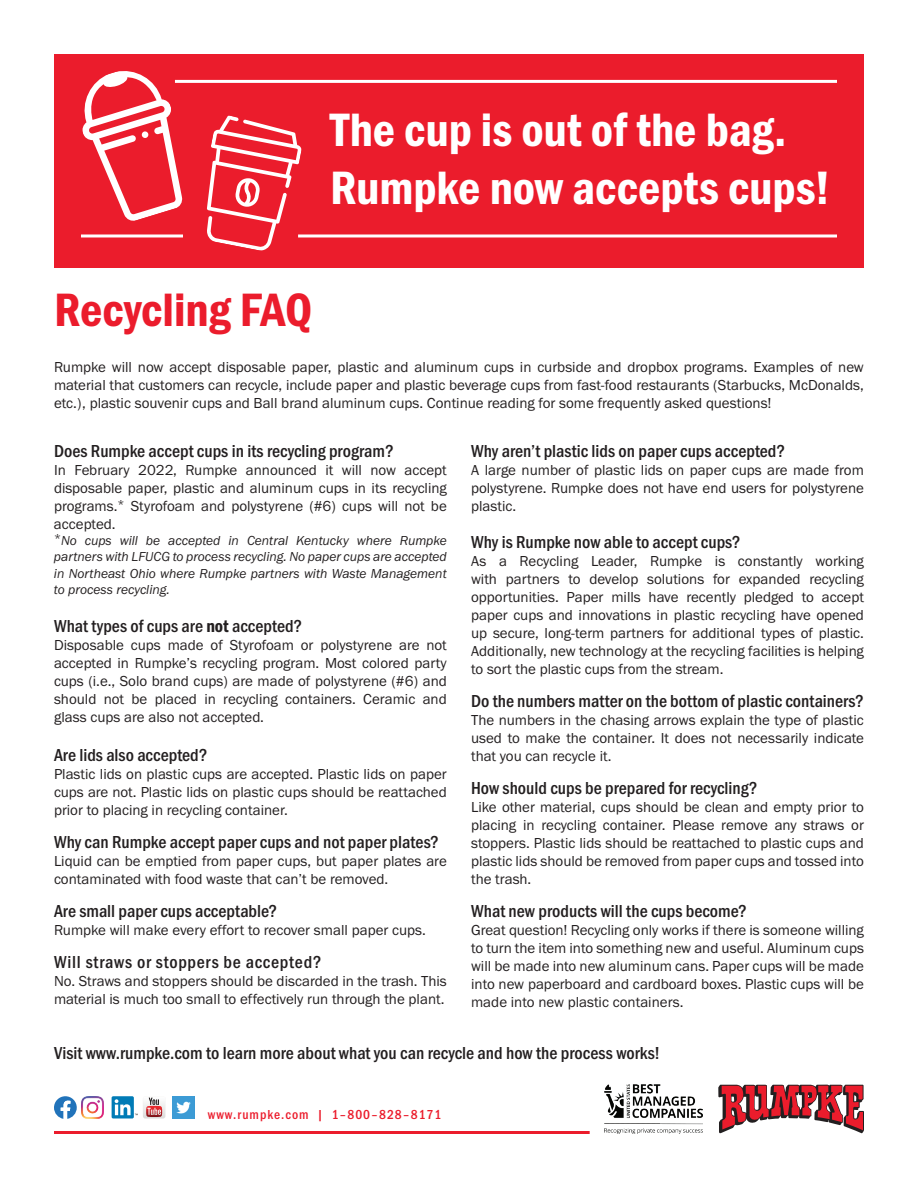
<style>
.page{position:relative;width:918px;height:1188px;background:#fff}
.page>*{position:absolute;margin:0;border:0;box-sizing:border-box;transform-origin:0 0}
.t1{font:48.45px/58.2px "Franklin Gothic URW Con Dem";color:#fff}
.t2{font:48.45px "Franklin Gothic URW Con Dem";letter-spacing:-.005em;color:#eb1c2c}
.t3{font:500 18px "Franklin Gothic URW Con";color:#231f20}
.t4{font:500 18px "Franklin Gothic URW Con";letter-spacing:.04em;color:#231f20}
.t5{font:15px/18px "Franklin Gothic URW Boo";color:#231f20;text-align:justify}
.t6{font:13.5px/16.2px "Franklin Gothic URW Boo Ita";color:#231f20;text-align:justify}
.t7{font:500 13.5px "Franklin Gothic URW Con";letter-spacing:.075em;color:#eb1c2c}
.s1{font-family:"Franklin Gothic URW Con Dem";font-weight:400}
</style>
<div class="page">
<div style="left:54px;top:54px;width:810px;height:214px;background:#eb1c2c"></div>
<svg style="left:82px;top:71px;width:101px;height:150px"></svg>
<svg style="left:207px;top:115px;width:95px;height:136px"></svg>
<hr style="left:298px;top:234px;width:539px;height:3px;background:#fff">
<hr style="left:81px;top:234px;width:102px;height:3px;background:#fff">
<hr style="left:175px;top:80px;width:662px;height:3px;background:#fff">
<hr style="left:54px;top:1131px;width:536px;height:3px;background:#eb1c2c">
<img style="left:82px;top:1096px;width:22px;height:23px">
<svg style="left:112px;top:1096px;width:22px;height:23px"></svg>
<svg style="left:115px;top:1096px;width:50px;height:23px"></svg>
<img style="left:172px;top:1096px;width:23px;height:23px">
<svg style="left:54px;top:1096px;width:23px;height:23px"></svg>
<svg style="left:718px;top:1085px;width:146px;height:48px"></svg>
<img style="left:605px;top:1085px;width:98px;height:48px">
<h1 class="t1" style="left:330px;top:98px;width:502px">The cup is out of the bag.<br>Rumpke now accepts cups!</h1>
<h1 class="t2" style="left:54px;top:277px;width:260px">Recycling FAQ</h1>
<p class="t5" style="left:54px;top:358px;width:811px">Rumpke will now accept disposable paper, plastic and aluminum cups in curbside and dropbox programs. Examples of new material that customers can recycle, include paper and plastic beverage cups from fast-food restaurants (Starbucks, McDonalds, etc.), plastic souvenir cups and Ball brand aluminum cups. Continue reading for some frequently asked questions!</p>
<p class="t3" style="left:54px;top:439px;width:342px">Does Rumpke accept cups in its recycling program?</p>
<p class="t5" style="left:54px;top:461px;width:394px">In February 2022, Rumpke announced it will now accept disposable paper, plastic and aluminum cups in its recycling programs.<sup>*</sup> Styrofoam and polystyrene (#6) cups will not be accepted.</p>
<p class="t6" style="left:54px;top:532px;width:394px"><sup>*</sup>No cups will be accepted in Central Kentucky where Rumpke partners with LFUCG to process recycling. No paper cups are accepted in Northeast Ohio where Rumpke partners with Waste Management to process recycling.</p>
<p class="t3" style="left:54px;top:614px;width:250px">What types of cups are <span class="s1">not</span> accepted?</p>
<p class="t5" style="left:54px;top:635px;width:394px">Disposable cups made of Styrofoam or polystyrene are not accepted in Rumpke’s recycling program. Most colored party cups (i.e., Solo brand cups) are made of polystyrene (#6) and should not be placed in recycling containers. Ceramic and glass cups are also not accepted.</p>
<p class="t3" style="left:54px;top:743px;width:155px">Are lids also accepted?</p>
<p class="t5" style="left:54px;top:765px;width:394px">Plastic lids on plastic cups are accepted. Plastic lids on paper cups are not. Plastic lids on plastic cups should be reattached prior to placing in recycling container.</p>
<p class="t3" style="left:54px;top:830px;width:387px">Why can Rumpke accept paper cups and not paper plates?</p>
<p class="t5" style="left:54px;top:852px;width:394px">Liquid can be emptied from paper cups, but paper plates are contaminated with food waste that can’t be removed.</p>
<p class="t3" style="left:54px;top:899px;width:225px">Are small paper cups acceptable?</p>
<p class="t5" style="left:54px;top:921px;width:373px">Rumpke will make every effort to recover small paper cups.</p>
<p class="t4" style="left:54px;top:950px;width:269px">Will straws or stoppers be accepted?</p>
<p class="t5" style="left:54px;top:972px;width:394px">No. Straws and stoppers should be discarded in the trash. This material is much too small to effectively run through the plant.</p>
<p class="t3" style="left:471px;top:439px;width:316px">Why aren’t plastic lids on paper cups accepted?</p>
<p class="t5" style="left:471px;top:461px;width:394px">A large number of plastic lids on paper cups are made from polystyrene. Rumpke does not have end users for polystyrene plastic.</p>
<p class="t3" style="left:471px;top:530px;width:271px">Why is Rumpke now able to accept cups?</p>
<p class="t5" style="left:471px;top:551px;width:394px">As a Recycling Leader, Rumpke is constantly working with partners to develop solutions for expanded recycling opportunities. Paper mills have recently pledged to accept paper cups and innovations in plastic recycling have opened up secure, long-term partners for additional types of plastic.<br>Additionally, new technology at the recycling facilities is helping to sort the plastic cups from the stream.</p>
<p class="t3" style="left:471px;top:689px;width:394px">Do the numbers matter on the bottom of plastic containers?</p>
<p class="t5" style="left:471px;top:710px;width:394px">The numbers in the chasing arrows explain the type of plastic used to make the container. It does not necessarily indicate that you can recycle it.</p>
<p class="t3" style="left:471px;top:776px;width:288px">How should cups be prepared for recycling?</p>
<p class="t5" style="left:471px;top:797px;width:394px">Like other material, cups should be clean and empty prior to placing in recycling container. Please remove any straws or stoppers. Plastic lids should be reattached to plastic cups and plastic lids should be removed from paper cups and tossed into the trash.</p>
<p class="t3" style="left:471px;top:899px;width:277px">What new products will the cups become?</p>
<p class="t5" style="left:471px;top:920px;width:394px">Great question! Recycling only works if there is someone willing to turn the item into something new and useful. Aluminum cups will be made into new aluminum cans. Paper cups will be made into new paperboard and cardboard boxes. Plastic cups will be made into new plastic containers.</p>
<p class="t3" style="left:54px;top:1041px;width:608px">Visit www.rumpke.com to learn more about what you can recycle and how the process works!</p>
<p class="t7" style="left:208px;top:1105px;width:235px">www.rumpke.com | 1–800–828–8171</p>
</div>
